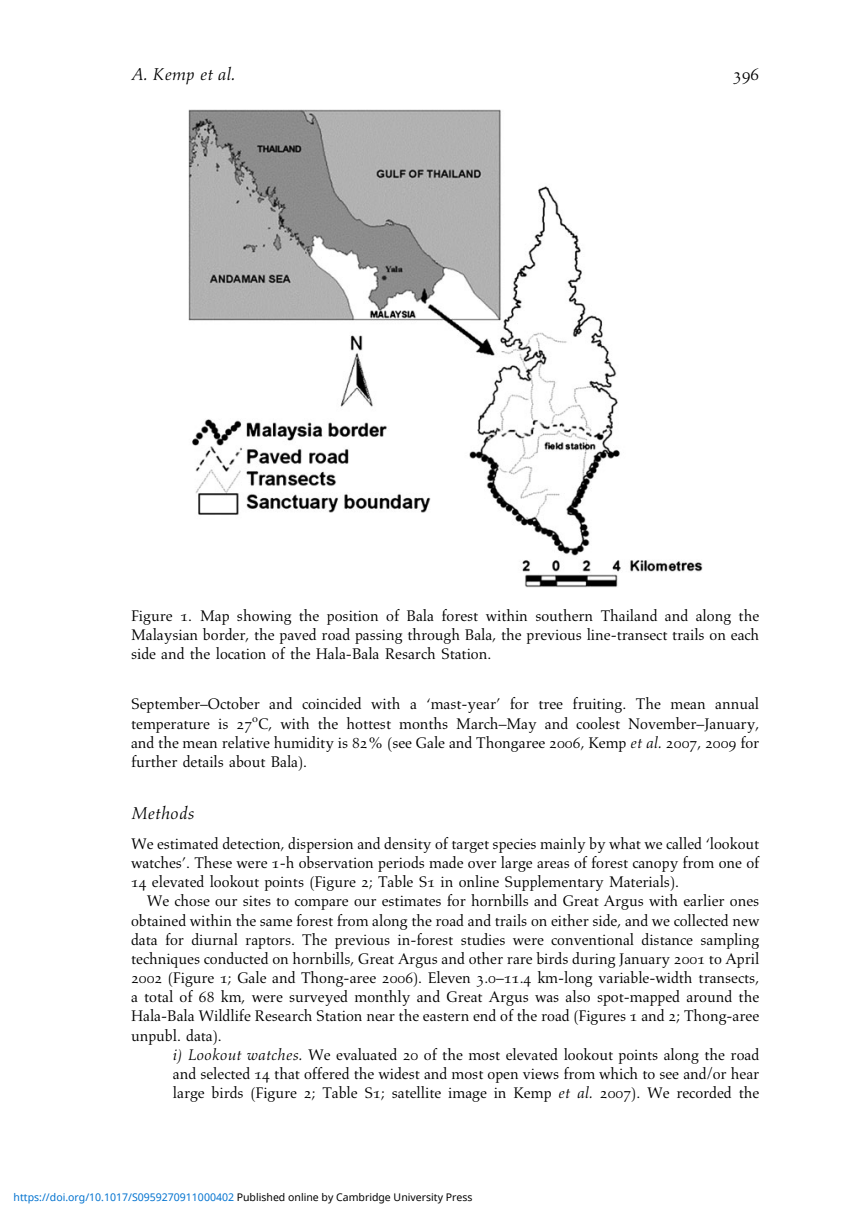
<style>
.page{position:relative;width:864px;height:1226px;background:#fff}
.page>*{position:absolute;margin:0;border:0;box-sizing:border-box;transform-origin:0 0}
.t1{font:17.5px "Adv OT41 f 0 cfb 6.I";color:#000}
.t2{font:17.5px "Adv PS8 FB8";color:#000}
.t3{font:15.75px/19.2px "Adv OT5 c 57 c 63 e";color:#000;text-align:justify}
.t4{font:10.5px "Noto Sans";color:#0172cf}
.s1{font-family:"Adv PS8 FB8"}
.s2{font-style:inherit}
.s3{font-family:"Adv OT41 f 0 cfb 6.I"}
.s4{color:#000}
</style>
<div class="page">
<img style="left:188px;top:109px;width:514px;height:478px">
<p class="t1" style="left:131px;top:66px;width:106px">A. Kemp et al.</p>
<p class="t2" style="left:732px;top:67px;width:28px">396</p>
<p class="t3" style="left:131px;top:607px;width:629px">Figure <span class="s1">1</span>. Map showing the position of Bala forest within southern Thailand and along the Malaysian border, the paved road passing through Bala, the previous line-transect trails on each side and the location of the Hala-Bala Resarch Station.</p>
<p class="t3" style="left:131px;top:695px;width:629px">September<span class="s2">–</span>October and coincided with a <span class="s2">‘</span>mast-year<span class="s2">’</span> for tree fruiting. The mean annual temperature is <span class="s1">27</span><sup>o</sup>C, with the hottest months March<span class="s2">–</span>May and coolest November<span class="s2">–</span>January, and the mean relative humidity is <span class="s1">82</span>% (see Gale and Thongaree <span class="s1">2006</span>, Kemp <span class="s3">et al.</span> <span class="s1">2007</span>, <span class="s1">2009</span> for further details about Bala).</p>
<p class="t1" style="left:131px;top:805px;width:65px">Methods</p>
<p class="t3" style="left:131px;top:835px;width:629px">We estimated detection, dispersion and density of target species mainly by what we called <span class="s2">‘</span>lookout watches<span class="s2">’</span>. These were <span class="s1">1</span>-h observation periods made over large areas of forest canopy from one of <span class="s1">14</span> elevated lookout points (Figure <span class="s1">2</span>; Table S<span class="s1">1</span> in online Supplementary Materials).</p>
<p class="t3" style="left:131px;top:892px;width:629px;text-indent:16px">We chose our sites to compare our estimates for hornbills and Great Argus with earlier ones obtained within the same forest from along the road and trails on either side, and we collected new data for diurnal raptors. The previous in-forest studies were conventional distance sampling techniques conducted on hornbills, Great Argus and other rare birds during January <span class="s1">2001</span> to April <span class="s1">2002</span> (Figure <span class="s1">1</span>; Gale and Thong-aree <span class="s1">2006</span>). Eleven <span class="s1">3</span>.<span class="s1">0</span><span class="s2">–</span><span class="s1">11</span>.<span class="s1">4</span> km-long variable-width transects, a total of <span class="s1">68</span> km, were surveyed monthly and Great Argus was also spot-mapped around the Hala-Bala Wildlife Research Station near the eastern end of the road (Figures <span class="s1">1</span> and <span class="s1">2</span>; Thong-aree unpubl. data).</p>
<p class="t3" style="left:173px;top:1046px;width:587px"><span class="s3">i) Lookout watches.</span> We evaluated <span class="s1">20</span> of the most elevated lookout points along the road and selected <span class="s1">14</span> that offered the widest and most open views from which to see and/or hear large birds (Figure <span class="s1">2</span>; Table S<span class="s1">1</span>; satellite image in Kemp <span class="s3">et al.</span> <span class="s1">2007</span>). We recorded the</p>
<p class="t4" style="left:14px;top:1189px;width:460px">https://doi.org/10.1017/S0959270911000402 <span class="s4">Published online by Cambridge University Press</span></p>
</div>
